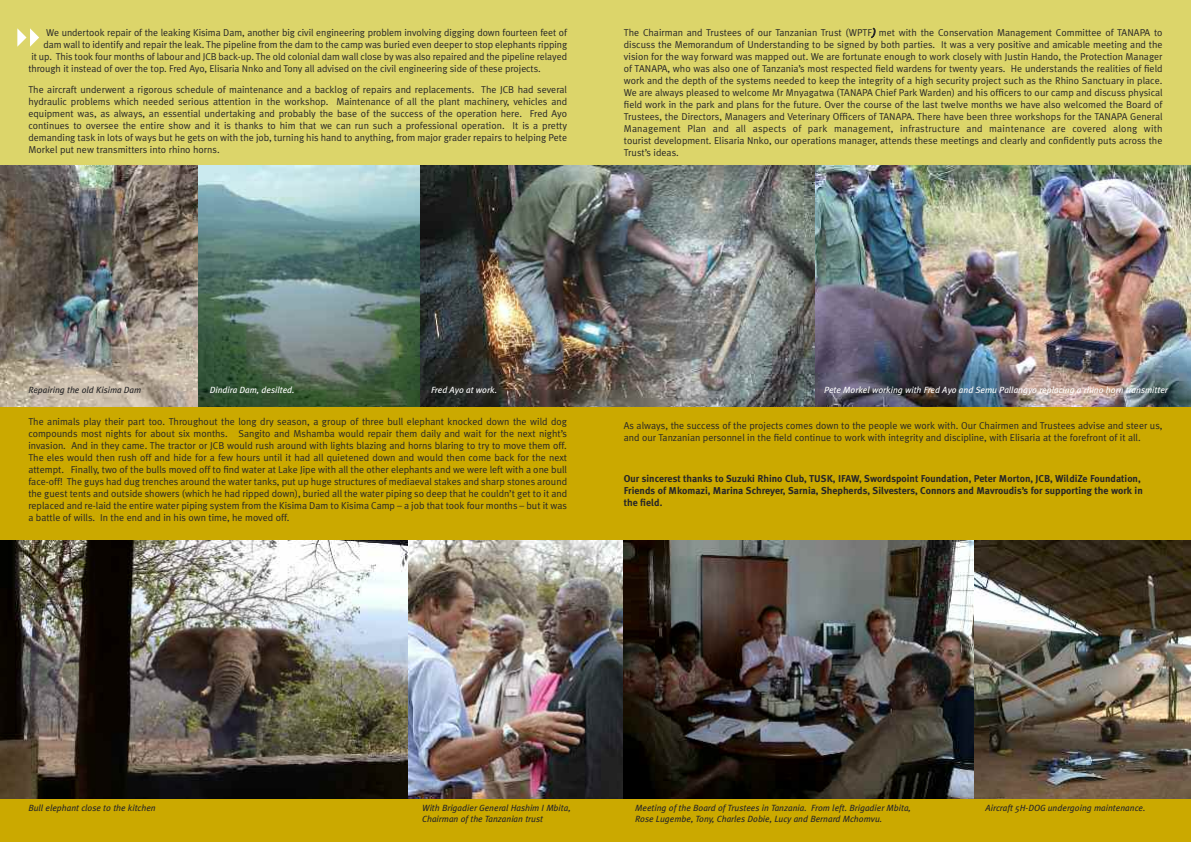
<style>
.page{position:relative;width:1191px;height:842px;background:#fff}
.page>*{position:absolute;margin:0;border:0;box-sizing:border-box;transform-origin:0 0}
.t1{font:10px/12px "Meta Plus Normal";letter-spacing:-.005em;color:#272627;text-align:justify}
.t2{font:700 10px/12px "Meta Plus";color:#272627}
.t3{font:italic 9px/10.8px "Meta Plus";color:#272627}
.t4{font:italic 9px "Meta Plus";color:#fff}
.s1{font-style:italic}
</style>
<div class="page">
<div style="left:0;top:0;width:1191px;height:177px;background:#dcd56a"></div>
<div style="left:0;top:401px;width:1191px;height:441px;background:#cba900"></div>
<img style="left:0;top:541px;width:408px;height:258px">
<img style="left:814px;top:166px;width:377px;height:240px">
<img style="left:408px;top:541px;width:216px;height:258px">
<img style="left:624px;top:541px;width:350px;height:258px">
<img style="left:974px;top:541px;width:217px;height:258px">
<img style="left:0;top:166px;width:198px;height:240px">
<svg style="left:198px;top:166px;width:222px;height:240px;background:#6c8a82"></svg>
<img style="left:420px;top:166px;width:394px;height:240px">
<svg style="left:17px;top:28px;width:22px;height:19px"></svg>
<p class="t1" style="left:46px;top:27px;width:522px">We undertook repair of the leaking Kisima Dam, another big civil engineering problem involving digging down fourteen feet of</p>
<p class="t1" style="left:43px;top:39px;width:525px">dam wall to identify and repair the leak. The pipeline from the dam to the camp was buried even deeper to stop elephants ripping</p>
<p class="t1" style="left:31px;top:51px;width:537px">it up. This took four months of labour and JCB back-up. The old colonial dam wall close by was also repaired and the pipeline relayed</p>
<p class="t1" style="left:28px;top:63px;width:514px">through it instead of over the top. Fred Ayo, Elisaria Nnko and Tony all advised on the civil engineering side of these projects.</p>
<p class="t1" style="left:28px;top:83px;width:540px">The aircraft underwent a rigorous schedule of maintenance and a backlog of repairs and replacements. The JCB had several hydraulic problems which needed serious attention in the workshop. Maintenance of all the plant machinery, vehicles and equipment was, as always, an essential undertaking and probably the base of the success of the operation here. Fred Ayo continues to oversee the entire show and it is thanks to him that we can run such a professional operation. It is a pretty demanding task in lots of ways but he gets on with the job, turning his hand to anything, from major grader repairs to helping Pete Morkel put new transmitters into rhino horns.</p>
<p class="t1" style="left:624px;top:27px;width:540px">The Chairman and Trustees of our Tanzanian Trust (WPTF<span class="s1">)</span> met with the Conservation Management Committee of TANAPA to discuss the Memorandum of Understanding to be signed by both parties. It was a very positive and amicable meeting and the vision for the way forward was mapped out. We are fortunate enough to work closely with Justin Hando, the Protection Manager of TANAPA, who was also one of Tanzania’s most respected field wardens for twenty years. He understands the realities of field work and the depth of the systems needed to keep the integrity of a high security project such as the Rhino Sanctuary in place.<br>We are always pleased to welcome Mr Mnyagatwa (TANAPA Chief Park Warden) and his officers to our camp and discuss physical field work in the park and plans for the future. Over the course of the last twelve months we have also welcomed the Board of Trustees, the Directors, Managers and Veterinary Officers of TANAPA. There have been three workshops for the TANAPA General Management Plan and all aspects of park management, infrastructure and maintenance are covered along with tourist development. Elisaria Nnko, our operations manager, attends these meetings and clearly and confidently puts across the Trust’s ideas.</p>
<p class="t3" style="left:28px;top:384px;width:114px">Repairing the old Kisima Dam</p>
<p class="t4" style="left:210px;top:384px;width:86px">Dindira Dam, desilted.</p>
<p class="t4" style="left:431px;top:384px;width:68px">Fred Ayo at work.</p>
<p class="t4" style="left:824px;top:384px;width:345px">Pete Morkel working with Fred Ayo and Semu Pallangyo replacing a rhino horn transmitter</p>
<p class="t1" style="left:28px;top:416px;width:540px">The animals play their part too. Throughout the long dry season, a group of three bull elephant knocked down the wild dog compounds most nights for about six months. Sangito and Mshamba would repair them daily and wait for the next night’s invasion. And in they came. The tractor or JCB would rush around with lights blazing and horns blaring to try to move them off.<br>The eles would then rush off and hide for a few hours until it had all quietened down and would then come back for the next attempt. Finally, two of the bulls moved off to find water at Lake Jipe with all the other elephants and we were left with a one bull face-off! The guys had dug trenches around the water tanks, put up huge structures of mediaeval stakes and sharp stones around the guest tents and outside showers (which he had ripped down), buried all the water piping so deep that he couldn’t get to it and replaced and re-laid the entire water piping system from the Kisima Dam to Kisima Camp – a job that took four months – but it was a battle of wills. In the end and in his own time, he moved off.</p>
<p class="t1" style="left:624px;top:419px;width:540px">As always, the success of the projects comes down to the people we work with. Our Chairmen and Trustees advise and steer us, and our Tanzanian personnel in the field continue to work with integrity and discipline, with Elisaria at the forefront of it all.</p>
<p class="t2" style="left:624px;top:472px;width:520px">Our sincerest thanks to Suzuki Rhino Club, TUSK, IFAW, Swordspoint Foundation, Peter Morton, JCB, WildiZe Foundation,<br>Friends of Mkomazi, Marina Schreyer, Sarnia, Shepherds, Silvesters, Connors and Mavroudis’s for supporting the work in the field.</p>
<p class="t3" style="left:28px;top:802px;width:129px">Bull elephant close to the kitchen</p>
<p class="t3" style="left:422px;top:802px;width:150px">With Brigadier General Hashim I Mbita,<br>Chairman of the Tanzanian trust</p>
<p class="t3" style="left:635px;top:802px;width:277px">Meeting of the Board of Trustees in Tanzania. From left. Brigadier Mbita,<br>Rose Lugembe, Tony, Charles Dobie, Lucy and Bernard Mchomvu.</p>
<p class="t3" style="left:985px;top:802px;width:161px">Aircraft 5H-DOG undergoing maintenance.</p>
</div>
